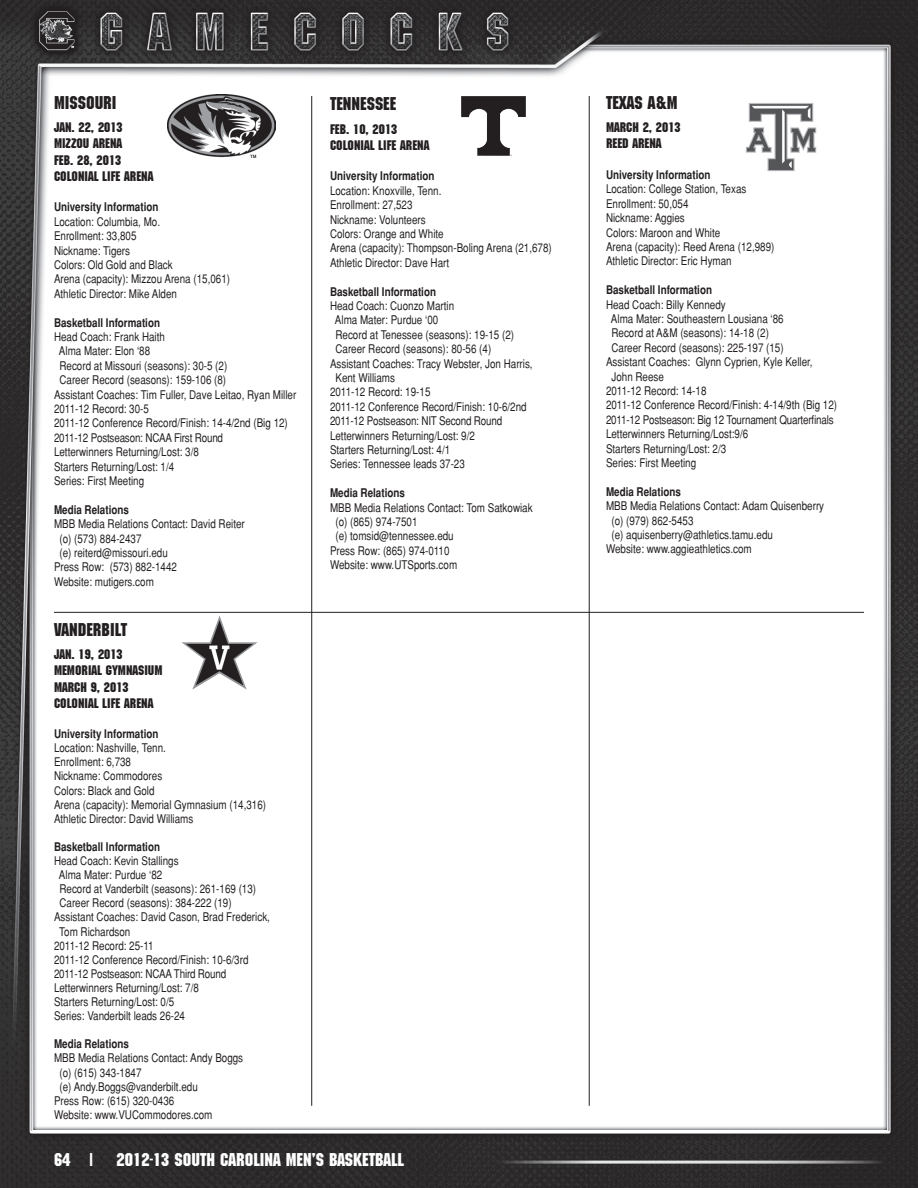
<style>
.page{position:relative;width:918px;height:1188px;background:#fff}
.page>*{position:absolute;margin:0;border:0;box-sizing:border-box;transform-origin:0 0}
.t1{font:18px "Machine LT";color:#fff}
.t2{font:18px "Machine LT";color:#231f20}
.t3{font:13.5px/16.2px "Machine LT";color:#231f20}
.t4{font:condensed 12px/14.4px "Helvetica";color:#231f20}
.t5{font:700 condensed 12px "Helvetica";color:#231f20}
</style>
<div class="page">
<img style="left:0;top:0;width:918px;height:1188px">
<hr style="left:498px;top:1161px;width:392px;height:3px;background:#e6e7e9">
<img style="left:461px;top:96px;width:65px;height:60px">
<img style="left:182px;top:616px;width:75px;height:74px">
<hr style="left:311px;top:96px;width:1px;height:1010px;background:#231f20">
<hr style="left:54px;top:612px;width:810px;height:1px;background:#231f20">
<img style="left:740px;top:96px;width:81px;height:81px">
<img style="left:167px;top:95px;width:108px;height:62px">
<hr style="left:589px;top:96px;width:1px;height:1010px;background:#231f20">
<h1 class="t2" style="left:54px;top:92px;width:64px">MISSOURI</h1>
<p class="t3" style="left:54px;top:120px;width:101px">JAN. 22, 2013<br>MIZZOU ARENA<br>FEB. 28, 2013<br>COLONIAL LIFE ARENA</p>
<p class="t5" style="left:54px;top:200px;width:106px">University Information</p>
<p class="t4" style="left:54px;top:214px;width:178px">Location: Columbia, Mo.<br>Enrollment: 33,805<br>Nickname: Tigers<br>Colors: Old Gold and Black<br>Arena (capacity): Mizzou Arena (15,061)<br>Athletic Director: Mike Alden</p>
<p class="t5" style="left:54px;top:315px;width:108px">Basketball Information</p>
<p class="t4" style="left:54px;top:329px;width:113px">Head Coach: Frank Haith</p>
<p class="t4" style="left:59px;top:344px;width:93px">Alma Mater: Elon ‘88</p>
<p class="t4" style="left:59px;top:358px;width:169px">Record at Missouri (seasons): 30-5 (2)</p>
<p class="t4" style="left:59px;top:373px;width:168px">Career Record (seasons): 159-106 (8)</p>
<p class="t4" style="left:54px;top:387px;width:244px">Assistant Coaches: Tim Fuller, Dave Leitao, Ryan Miller</p>
<p class="t4" style="left:54px;top:401px;width:97px">2011-12 Record: 30-5</p>
<p class="t4" style="left:54px;top:416px;width:235px">2011-12 Conference Record/Finish: 14-4/2nd (Big 12)</p>
<p class="t4" style="left:54px;top:430px;width:171px">2011-12 Postseason: NCAA First Round</p>
<p class="t4" style="left:54px;top:445px;width:146px">Letterwinners Returning/Lost: 3/8</p>
<p class="t4" style="left:54px;top:459px;width:122px">Starters Returning/Lost: 1/4</p>
<p class="t4" style="left:54px;top:473px;width:92px">Series: First Meeting</p>
<p class="t5" style="left:54px;top:503px;width:76px">Media Relations</p>
<p class="t4" style="left:54px;top:517px;width:192px">MBB Media Relations Contact: David Reiter</p>
<p class="t4" style="left:59px;top:531px;width:84px">(o) (573) 884-2437</p>
<p class="t4" style="left:59px;top:545px;width:110px">(e) reiterd@missouri.edu</p>
<p class="t4" style="left:54px;top:560px;width:125px">Press Row: (573) 882-1442</p>
<p class="t4" style="left:54px;top:574px;width:101px">Website: mutigers.com</p>
<h1 class="t2" style="left:54px;top:619px;width:75px">VANDERBILT</h1>
<p class="t3" style="left:54px;top:647px;width:110px">JAN. 19, 2013<br>MEMORIAL GYMNASIUM<br>MARCH 9, 2013<br>COLONIAL LIFE ARENA</p>
<p class="t5" style="left:54px;top:727px;width:106px">University Information</p>
<p class="t4" style="left:54px;top:741px;width:214px">Location: Nashville, Tenn.<br>Enrollment: 6,738<br>Nickname: Commodores<br>Colors: Black and Gold<br>Arena (capacity): Memorial Gymnasium (14,316)<br>Athletic Director: David Williams</p>
<p class="t5" style="left:54px;top:840px;width:108px">Basketball Information</p>
<p class="t4" style="left:54px;top:854px;width:126px">Head Coach: Kevin Stallings</p>
<p class="t4" style="left:59px;top:868px;width:105px">Alma Mater: Purdue ‘82</p>
<p class="t4" style="left:59px;top:882px;width:198px">Record at Vanderbilt (seasons): 261-169 (13)</p>
<p class="t4" style="left:59px;top:896px;width:174px">Career Record (seasons): 384-222 (19)</p>
<p class="t4" style="left:54px;top:910px;width:218px">Assistant Coaches: David Cason, Brad Frederick,</p>
<p class="t4" style="left:59px;top:924px;width:73px">Tom Richardson</p>
<p class="t4" style="left:54px;top:938px;width:101px">2011-12 Record: 25-11</p>
<p class="t4" style="left:54px;top:952px;width:196px">2011-12 Conference Record/Finish: 10-6/3rd</p>
<p class="t4" style="left:54px;top:966px;width:174px">2011-12 Postseason: NCAA Third Round</p>
<p class="t4" style="left:54px;top:980px;width:146px">Letterwinners Returning/Lost: 7/8</p>
<p class="t4" style="left:54px;top:995px;width:122px">Starters Returning/Lost: 0/5</p>
<p class="t4" style="left:54px;top:1009px;width:133px">Series: Vanderbilt leads 26-24</p>
<p class="t5" style="left:54px;top:1037px;width:76px">Media Relations</p>
<p class="t4" style="left:54px;top:1051px;width:191px">MBB Media Relations Contact: Andy Boggs</p>
<p class="t4" style="left:59px;top:1065px;width:84px">(o) (615) 343-1847</p>
<p class="t4" style="left:59px;top:1079px;width:140px">(e) Andy.Boggs@vanderbilt.edu</p>
<p class="t4" style="left:54px;top:1093px;width:122px">Press Row: (615) 320-0436</p>
<p class="t4" style="left:54px;top:1108px;width:160px">Website: www.VUCommodores.com</p>
<h1 class="t2" style="left:330px;top:94px;width:68px">TENNESSEE</h1>
<p class="t3" style="left:330px;top:121px;width:101px">FEB. 10, 2013<br>COLONIAL LIFE ARENA</p>
<p class="t5" style="left:330px;top:169px;width:106px">University Information</p>
<p class="t4" style="left:330px;top:183px;width:223px">Location: Knoxville, Tenn.<br>Enrollment: 27,523<br>Nickname: Volunteers<br>Colors: Orange and White<br>Arena (capacity): Thompson-Boling Arena (21,678)<br>Athletic Director: Dave Hart</p>
<p class="t5" style="left:330px;top:284px;width:108px">Basketball Information</p>
<p class="t4" style="left:330px;top:299px;width:126px">Head Coach: Cuonzo Martin</p>
<p class="t4" style="left:335px;top:313px;width:105px">Alma Mater: Purdue ‘00</p>
<p class="t4" style="left:335px;top:327px;width:180px">Record at Tenessee (seasons): 19-15 (2)</p>
<p class="t4" style="left:335px;top:342px;width:157px">Career Record (seasons): 80-56 (4)</p>
<p class="t4" style="left:330px;top:356px;width:204px">Assistant Coaches: Tracy Webster, Jon Harris,</p>
<p class="t4" style="left:335px;top:371px;width:61px">Kent Williams</p>
<p class="t4" style="left:330px;top:385px;width:102px">2011-12 Record: 19-15</p>
<p class="t4" style="left:330px;top:399px;width:198px">2011-12 Conference Record/Finish: 10-6/2nd</p>
<p class="t4" style="left:330px;top:414px;width:174px">2011-12 Postseason: NIT Second Round</p>
<p class="t4" style="left:330px;top:428px;width:146px">Letterwinners Returning/Lost: 9/2</p>
<p class="t4" style="left:330px;top:443px;width:122px">Starters Returning/Lost: 4/1</p>
<p class="t4" style="left:330px;top:457px;width:136px">Series: Tennessee leads 37-23</p>
<p class="t5" style="left:330px;top:486px;width:76px">Media Relations</p>
<p class="t4" style="left:330px;top:500px;width:204px">MBB Media Relations Contact: Tom Satkowiak</p>
<p class="t4" style="left:335px;top:515px;width:84px">(o) (865) 974-7501</p>
<p class="t4" style="left:335px;top:529px;width:120px">(e) tomsid@tennessee.edu</p>
<p class="t4" style="left:330px;top:543px;width:121px">Press Row: (865) 974-0110</p>
<p class="t4" style="left:330px;top:558px;width:129px">Website: www.UTSports.com</p>
<h1 class="t1" style="left:54px;top:1149px;width:352px">64 | 2012-13 SOUTH CAROLINA MEN’S BASKETBALL</h1>
<h1 class="t2" style="left:606px;top:92px;width:73px">TEXAS A&amp;M</h1>
<p class="t3" style="left:606px;top:120px;width:76px">MARCH 2, 2013<br>REED ARENA</p>
<p class="t5" style="left:606px;top:168px;width:106px">University Information</p>
<p class="t4" style="left:606px;top:182px;width:170px">Location: College Station, Texas<br>Enrollment: 50,054<br>Nickname: Aggies<br>Colors: Maroon and White<br>Arena (capacity): Reed Arena (12,989)<br>Athletic Director: Eric Hyman</p>
<p class="t5" style="left:606px;top:283px;width:108px">Basketball Information</p>
<p class="t4" style="left:606px;top:297px;width:121px">Head Coach: Billy Kennedy</p>
<p class="t4" style="left:611px;top:311px;width:174px">Alma Mater: Southeastern Lousiana ‘86</p>
<p class="t4" style="left:611px;top:326px;width:159px">Record at A&amp;M (seasons): 14-18 (2)</p>
<p class="t4" style="left:611px;top:340px;width:174px">Career Record (seasons): 225-197 (15)</p>
<p class="t4" style="left:606px;top:355px;width:208px">Assistant Coaches: Glynn Cyprien, Kyle Keller,</p>
<p class="t4" style="left:611px;top:369px;width:54px">John Reese</p>
<p class="t4" style="left:606px;top:383px;width:102px">2011-12 Record: 14-18</p>
<p class="t4" style="left:606px;top:398px;width:233px">2011-12 Conference Record/Finish: 4-14/9th (Big 12)</p>
<p class="t4" style="left:606px;top:412px;width:229px">2011-12 Postseason: Big 12 Tournament Quarterfinals</p>
<p class="t4" style="left:606px;top:427px;width:144px">Letterwinners Returning/Lost:9/6</p>
<p class="t4" style="left:606px;top:441px;width:122px">Starters Returning/Lost: 2/3</p>
<p class="t4" style="left:606px;top:455px;width:92px">Series: First Meeting</p>
<p class="t5" style="left:606px;top:485px;width:76px">Media Relations</p>
<p class="t4" style="left:606px;top:499px;width:220px">MBB Media Relations Contact: Adam Quisenberry</p>
<p class="t4" style="left:611px;top:513px;width:84px">(o) (979) 862-5453</p>
<p class="t4" style="left:611px;top:527px;width:163px">(e) aquisenberry@athletics.tamu.edu</p>
<p class="t4" style="left:606px;top:542px;width:147px">Website: www.aggieathletics.com</p>
</div>
